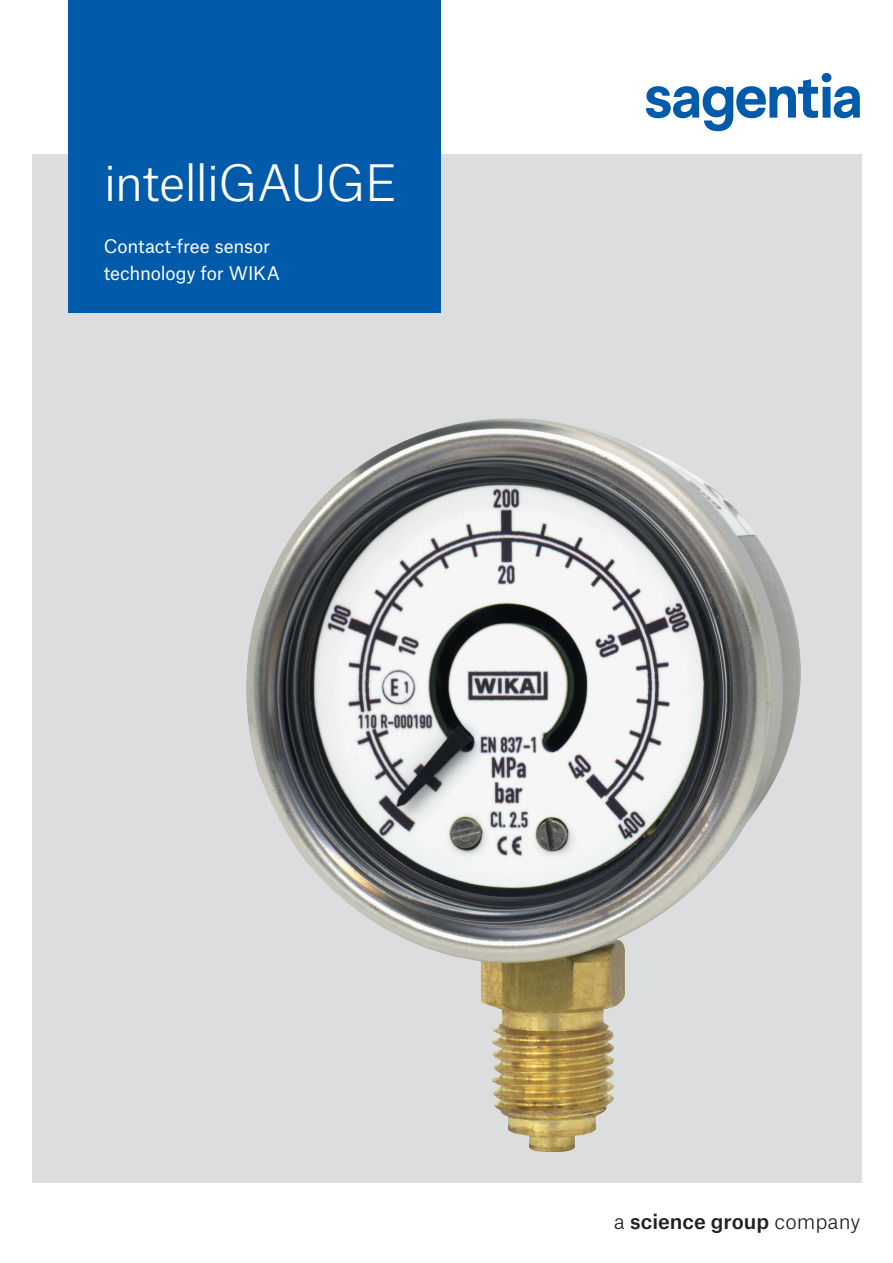
<style>
.page{position:relative;width:893px;height:1263px;background:#fff}
.page>*{position:absolute;margin:0;border:0;box-sizing:border-box;transform-origin:0 0}
.t1{font:300 48px "Atlas Grotesk";letter-spacing:-.02em;color:#fff}
.t2{font:500 20.1px "Atlas Grotesk";color:#231f20}
.t3{font:18px/27px "Atlas Grotesk";letter-spacing:-.01em;color:#fff}
.s1{font-weight:300}
</style>
<div class="page">
<svg style="left:646px;top:73px;width:214px;height:58px"></svg>
<div style="left:32px;top:154px;width:829px;height:1028px;background:#dcdddf"></div>
<img style="left:246px;top:418px;width:555px;height:734px">
<div style="left:68px;top:0;width:372px;height:313px;background:#015aaa"></div>
<h1 class="t1" style="left:104px;top:145px;width:295px">intelliGAUGE</h1>
<p class="t3" style="left:104px;top:231px;width:178px">Contact-free sensor technology for WIKA</p>
<p class="t2" style="left:614px;top:1204px;width:248px"><span class="s1">a</span> science group <span class="s1">company</span></p>
</div>
